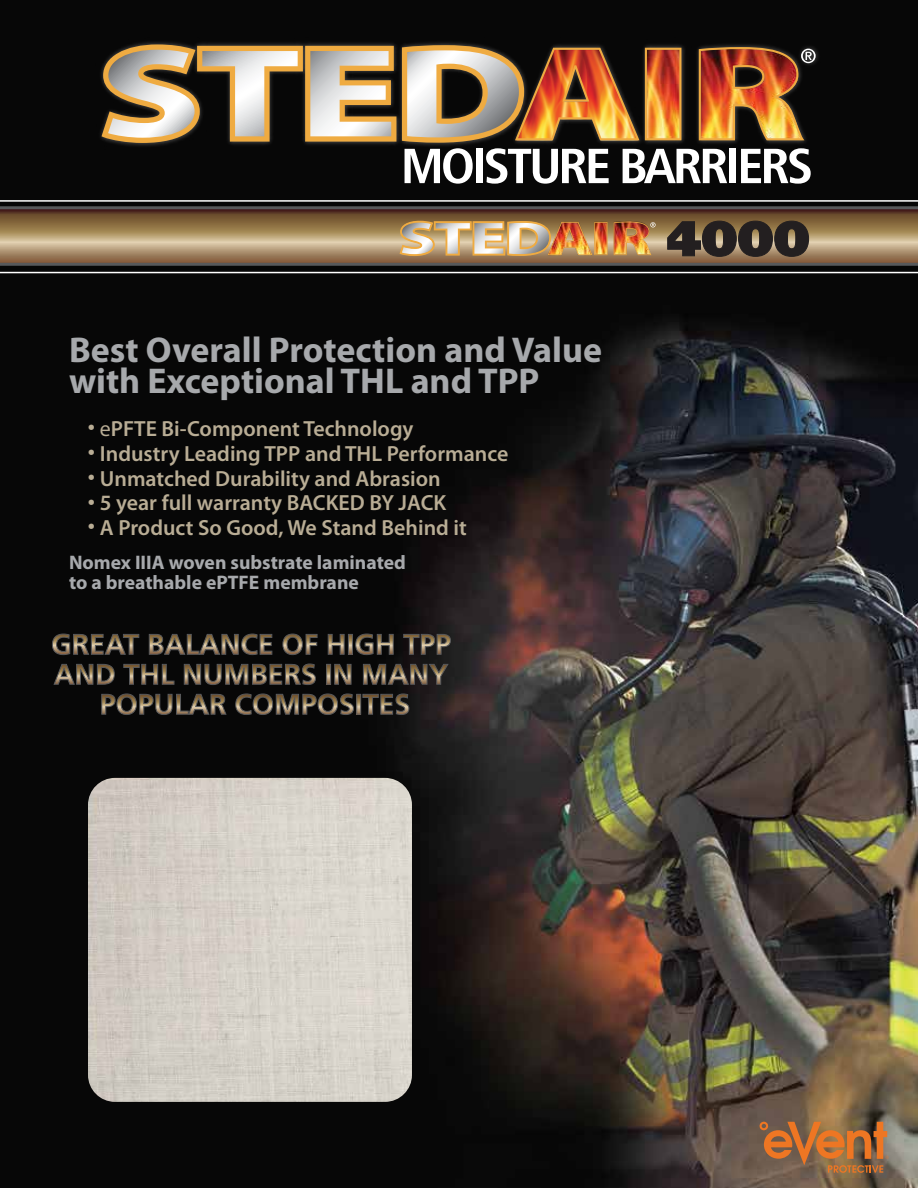
<style>
.page{position:relative;width:918px;height:1188px;background:#fff}
.page>*{position:absolute;margin:0;border:0;box-sizing:border-box;transform-origin:0 0}
.t1{font:700 36px/31.2px "Myriad Pro";color:#a7a9ac}
.t2{font:600 21.9px "Myriad Pro";color:#b9ad95}
.t3{font:700 19.65px/19.2px "Myriad Pro";color:#a7a9ac}
.s1{font-weight:400;font-size:25.65px}
.s2{font-weight:400}
</style>
<div class="page">
<img style="left:0;top:0;width:918px;height:1188px">
<hr style="left:0;top:200px;width:918px;height:2px;background:#fff">
<hr style="left:0;top:272px;width:918px;height:1px;background:#fff">
<svg style="left:52px;top:633px;width:88px;height:22px"></svg>
<svg style="left:149px;top:633px;width:124px;height:22px"></svg>
<svg style="left:282px;top:633px;width:36px;height:22px"></svg>
<svg style="left:327px;top:634px;width:18px;height:21px"></svg>
<svg style="left:350px;top:636px;width:1px;height:17px"></svg>
<div style="left:348px;top:634px;width:5px;height:21px;border:1px solid #58595b"></div>
<svg style="left:355px;top:633px;width:39px;height:22px"></svg>
<svg style="left:403px;top:634px;width:48px;height:21px"></svg>
<svg style="left:53px;top:663px;width:62px;height:22px"></svg>
<svg style="left:123px;top:664px;width:52px;height:21px"></svg>
<svg style="left:184px;top:663px;width:132px;height:22px"></svg>
<svg style="left:328px;top:666px;width:1px;height:17px"></svg>
<div style="left:326px;top:664px;width:5px;height:21px;border:1px solid #58595b"></div>
<svg style="left:334px;top:664px;width:18px;height:21px"></svg>
<svg style="left:363px;top:663px;width:86px;height:22px"></svg>
<svg style="left:101px;top:693px;width:126px;height:22px"></svg>
<svg style="left:235px;top:693px;width:119px;height:22px"></svg>
<svg style="left:358px;top:696px;width:1px;height:17px"></svg>
<div style="left:356px;top:694px;width:5px;height:21px;border:1px solid #58595b"></div>
<svg style="left:362px;top:693px;width:48px;height:22px"></svg>
<img style="left:95px;top:38px;width:275px;height:112px">
<div style="left:370px;top:0;width:74px;height:442px;background:#070707"></div>
<img style="left:444px;top:0;width:474px;height:458px">
<svg style="left:102px;top:44px;width:294px;height:99px"></svg>
<svg style="left:0;top:206px;width:918px;height:60px"></svg>
<svg style="left:740px;top:221px;width:69px;height:36px"></svg>
<img style="left:496px;top:184px;width:26px;height:180px">
<img style="left:522px;top:184px;width:218px;height:185px">
<img style="left:400px;top:221px;width:207px;height:35px">
<svg style="left:614px;top:222px;width:42px;height:33px"></svg>
<img style="left:88px;top:778px;width:324px;height:324px">
<img style="left:402px;top:45px;width:414px;height:139px">
<svg style="left:759px;top:1122px;width:130px;height:51px"></svg>
<h1 class="t1" style="left:69px;top:333px;width:534px">Best Overall Protection and Value with Exceptional THL and TPP</h1>
<p class="t2" style="left:88px;top:415px;width:327px"><span class="s1">•</span> <span class="s2">e</span>PFTE Bi-Component Technology</p>
<p class="t2" style="left:88px;top:440px;width:422px"><span class="s1">•</span> Industry Leading TPP and THL Performance</p>
<p class="t2" style="left:88px;top:464px;width:354px"><span class="s1">•</span> Unmatched Durability and Abrasion</p>
<p class="t2" style="left:88px;top:489px;width:360px"><span class="s1">•</span> 5 year full warranty BACKED BY JACK</p>
<p class="t2" style="left:88px;top:514px;width:380px"><span class="s1">•</span> A Product So Good, We Stand Behind it</p>
<p class="t3" style="left:69px;top:553px;width:338px">Nomex IIIA woven substrate laminated to a breathable ePTFE membrane</p>
</div>
